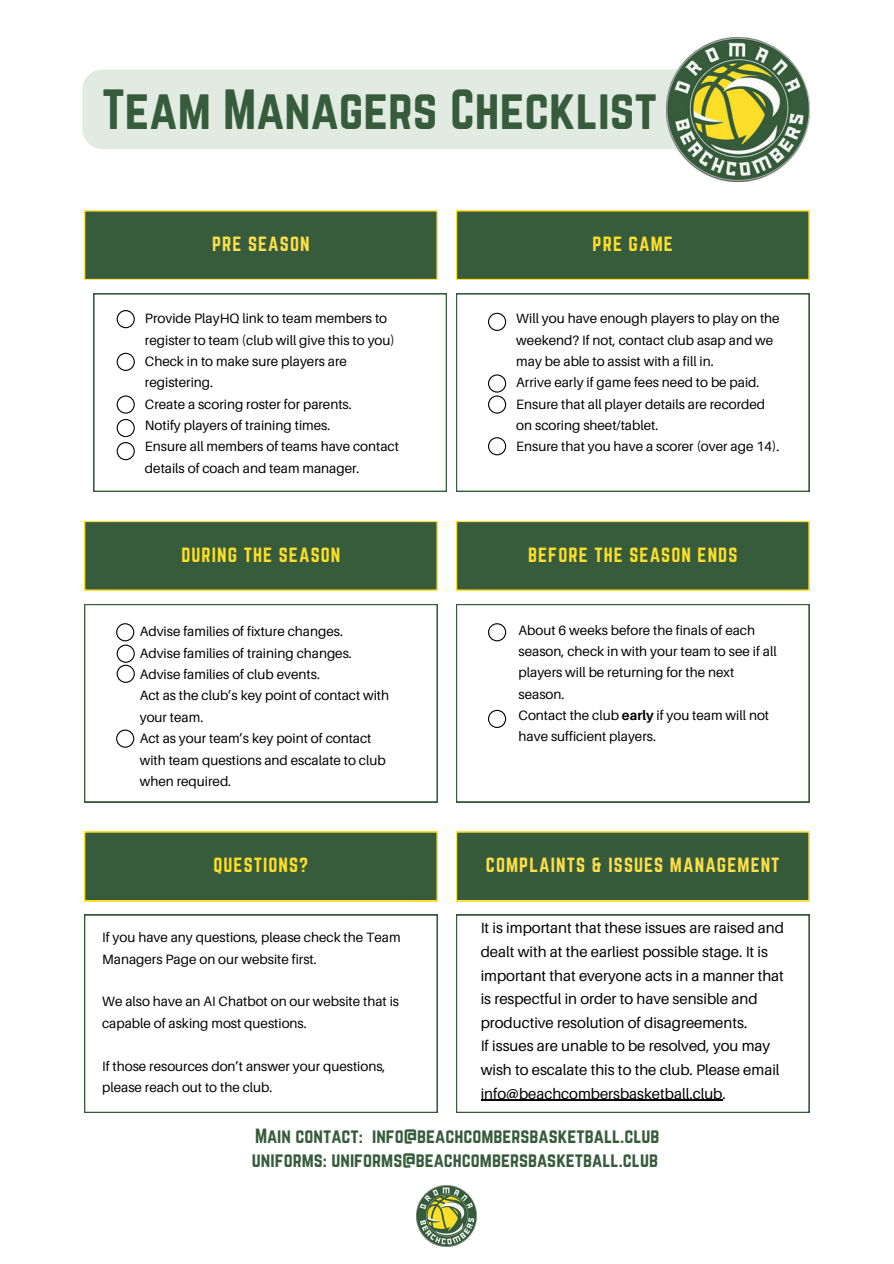
<style>
.page{position:relative;width:894px;height:1264px;background:#fff}
.page>*{position:absolute;margin:0;border:0;box-sizing:border-box;transform-origin:0 0}
.t1{font:49.5px "Norwester";color:#375c3b}
.t2{font:18px/24.8px "Norwester";color:#375c3b}
.t3{font:18px "Norwester";letter-spacing:.06em;color:#fddf29}
.t4{font:18px "Norwester";letter-spacing:.06em;color:#fbe04b}
.t5{font:15px/23.7px "Aileron";color:#000}
.t6{font:13.5px/21.3px "Aileron";color:#000}
.s1{font-weight:700}
</style>
<div class="page">
<svg style="left:93px;top:293px;width:353px;height:198px"></svg>
<svg style="left:84px;top:604px;width:353px;height:198px"></svg>
<svg style="left:84px;top:914px;width:353px;height:198px"></svg>
<svg style="left:456px;top:293px;width:353px;height:198px"></svg>
<svg style="left:456px;top:604px;width:353px;height:198px"></svg>
<svg style="left:456px;top:914px;width:353px;height:198px"></svg>
<div style="left:84px;top:210px;width:353px;height:70px;background:#375c3b"></div>
<div style="left:84px;top:521px;width:353px;height:69px;background:#375c3b"></div>
<div style="left:84px;top:831px;width:353px;height:70px;background:#375c3b"></div>
<div style="left:456px;top:210px;width:353px;height:70px;background:#375c3b"></div>
<div style="left:456px;top:521px;width:353px;height:69px;background:#375c3b"></div>
<div style="left:456px;top:831px;width:353px;height:70px;background:#365a3a"></div>
<svg style="left:117px;top:310px;width:18px;height:18px"></svg>
<svg style="left:488px;top:313px;width:18px;height:18px"></svg>
<svg style="left:488px;top:623px;width:18px;height:18px"></svg>
<svg style="left:117px;top:353px;width:18px;height:18px"></svg>
<svg style="left:488px;top:374px;width:18px;height:39px"></svg>
<svg style="left:488px;top:709px;width:18px;height:18px"></svg>
<svg style="left:117px;top:395px;width:18px;height:18px"></svg>
<svg style="left:116px;top:623px;width:19px;height:59px"></svg>
<svg style="left:488px;top:437px;width:18px;height:18px"></svg>
<svg style="left:116px;top:729px;width:18px;height:18px"></svg>
<hr style="left:480px;top:1099px;width:242px;height:1px;background:#000">
<div style="left:82px;top:69px;width:584px;height:80px;background:#e1ebe2"></div>
<img style="left:666px;top:37px;width:143px;height:144px">
<svg style="left:117px;top:419px;width:18px;height:41px"></svg>
<img style="left:417px;top:1185px;width:59px;height:61px">
<h2 class="t1" style="left:102px;top:79px;width:556px">Team Managers Checklist</h2>
<p class="t4" style="left:212px;top:233px;width:99px">PRE SEASON</p>
<p class="t6" style="left:145px;top:307px;width:251px">Provide PlayHQ link to team members to register to team (club will give this to you)</p>
<p class="t6" style="left:145px;top:350px;width:203px">Check in to make sure players are registering.</p>
<h2 class="t6" style="left:145px;top:393px;width:208px">Create a scoring roster for parents.</h2>
<p class="t6" style="left:145px;top:414px;width:187px">Notify players of training times.</p>
<p class="t6" style="left:145px;top:436px;width:255px">Ensure all members of teams have contact details of coach and team manager.</p>
<h1 class="t3" style="left:181px;top:543px;width:160px">DURING THE SEASON</h1>
<p class="t6" style="left:140px;top:620px;width:205px">Advise families of fixture changes.</p>
<h2 class="t6" style="left:140px;top:642px;width:213px">Advise families of training changes.</h2>
<p class="t6" style="left:140px;top:663px;width:182px">Advise families of club events.</p>
<p class="t6" style="left:140px;top:684px;width:251px">Act as the club’s key point of contact with your team.</p>
<h2 class="t6" style="left:140px;top:727px;width:247px">Act as your team’s key point of contact with team questions and escalate to club when required.</h2>
<h2 class="t3" style="left:213px;top:854px;width:96px">QUESTIONS?</h2>
<h2 class="t6" style="left:102px;top:926px;width:300px">If you have any questions, please check the Team<br>Managers Page on our website first.</h2>
<p class="t6" style="left:102px;top:990px;width:298px">We also have an AI Chatbot on our website that is capable of asking most questions.</p>
<p class="t6" style="left:102px;top:1054px;width:285px">If those resources don’t answer your questions, please reach out to the club.</p>
<p class="t3" style="left:592px;top:233px;width:82px">PRE GAME</p>
<p class="t6" style="left:516px;top:307px;width:265px">Will you have enough players to play on the weekend? If not, contact club asap and we may be able to assist with a fill in.</p>
<p class="t6" style="left:516px;top:371px;width:245px">Arrive early if game fees need to be paid.</p>
<p class="t6" style="left:516px;top:393px;width:250px">Ensure that all player details are recorded on scoring sheet/tablet.</p>
<p class="t6" style="left:516px;top:436px;width:264px">Ensure that you have a scorer (over age 14).</p>
<p class="t3" style="left:528px;top:543px;width:211px">BEFORE THE SEASON ENDS</p>
<p class="t6" style="left:518px;top:619px;width:259px">About 6 weeks before the finals of each season, check in with your team to see if all players will be returning for the next season.</p>
<p class="t6" style="left:518px;top:704px;width:252px">Contact the club <span class="s1">early</span> if you team will not have sufficient players.</p>
<p class="t4" style="left:486px;top:854px;width:295px">COMPLAINTS &amp; ISSUES MANAGEMENT</p>
<p class="t5" style="left:480px;top:915px;width:305px">It is important that these issues are raised and dealt with at the earliest possible stage. It is important that everyone acts in a manner that is respectful in order to have sensible and productive resolution of disagreements.</p>
<p class="t5" style="left:480px;top:1034px;width:300px">If issues are unable to be resolved, you may wish to escalate this to the club. Please email info@beachcombersbasketball.club.</p>
<p class="t2" style="left:252px;top:1122px;width:409px">Main contact: info@beachcombersbasketball.club uniforms: uniforms@beachcombersbasketball.club</p>
</div>
